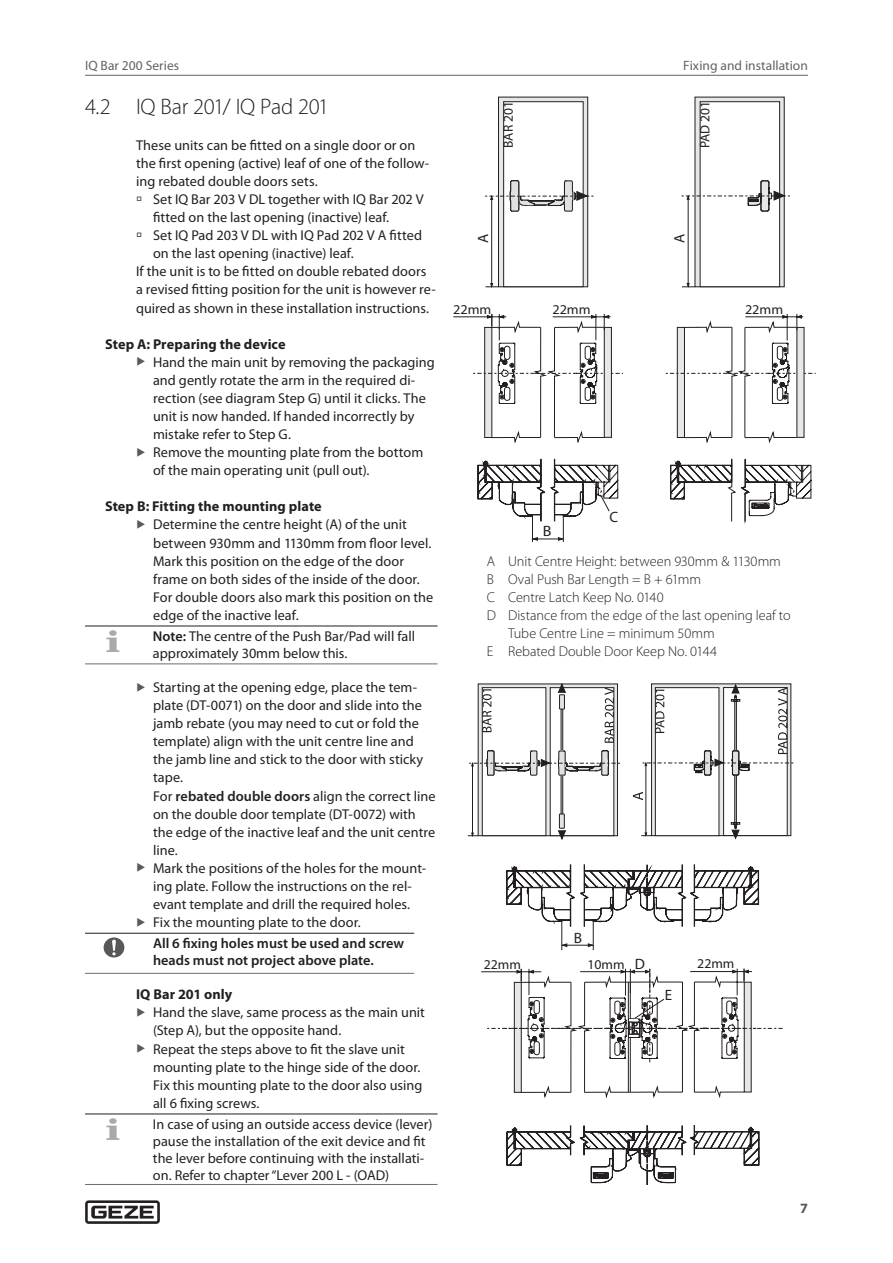
<style>
.page{position:relative;width:893px;height:1263px;background:#fff}
.page>*{position:absolute;margin:0;border:0;box-sizing:border-box;transform-origin:0 0}
.t1{font:300 22.5px "Myriad Pro";letter-spacing:-.02em;color:#231f20}
.t2{font:15px "Myriad Pro";color:#231f20}
.t3{font:15px "Myriad Pro";color:#231f20;scale:1.07 1}
.t4{font:14.25px/18px "Myriad Pro";color:#231f20}
.t5{font:300 14.25px "Myriad Pro";letter-spacing:-.005em;color:#231f20}
.t6{font:700 14.25px "Myriad Pro";letter-spacing:.005em;color:#231f20}
.t7{font:600 14.25px/17.1px "Myriad Pro";color:#231f20}
.t8{font:700 14.25px "Myriad Pro";color:#57585a}
.t9{font:13.5px "Myriad Pro";letter-spacing:.005em;color:#636366}
.t10{font:13.5px "Myriad Pro";color:#231f20}
.t11{font:13.5px "Myriad Pro";color:#231f20;scale:1.05 1}
.s1{font-weight:600}
.s2{font-size:15px}
</style>
<div class="page">
<hr style="left:85px;top:75px;width:723px;height:1px;background:#636366">
<svg style="left:85px;top:1200px;width:75px;height:24px"></svg>
<hr style="left:85px;top:626px;width:68px;height:1px;background:#231f20">
<hr style="left:153px;top:626px;width:285px;height:1px;background:#231f20">
<hr style="left:85px;top:664px;width:68px;height:1px;background:#6c6d70">
<hr style="left:153px;top:664px;width:285px;height:1px;background:#6c6d70">
<div style="left:109px;top:630px;width:8px;height:6px;background:#a8a9ad;border-radius:50%"></div>
<svg style="left:106px;top:638px;width:13px;height:14px"></svg>
<hr style="left:85px;top:973px;width:68px;height:1px;background:#6c6d70">
<hr style="left:153px;top:973px;width:261px;height:1px;background:#6c6d70">
<hr style="left:85px;top:933px;width:68px;height:1px;background:#231f20">
<hr style="left:153px;top:933px;width:261px;height:1px;background:#231f20">
<div style="left:104px;top:937px;width:20px;height:20px;background:#57585a;border-radius:50%"></div>
<svg style="left:112px;top:940px;width:4px;height:15px"></svg>
<hr style="left:85px;top:1114px;width:68px;height:1px;background:#231f20">
<hr style="left:153px;top:1114px;width:285px;height:1px;background:#231f20">
<hr style="left:85px;top:1184px;width:68px;height:1px;background:#6c6d70">
<hr style="left:153px;top:1184px;width:285px;height:1px;background:#6c6d70">
<div style="left:109px;top:1118px;width:8px;height:6px;background:#a8a9ad;border-radius:50%"></div>
<svg style="left:106px;top:1125px;width:13px;height:15px"></svg>
<svg style="left:695px;top:97px;width:89px;height:190px;fill:#e6e7e9"></svg>
<div style="left:700px;top:101px;width:80px;height:186px;background:#fff;border:1px solid #231f20"></div>
<div style="left:498px;top:97px;width:90px;height:190px;background:#e6e7e9;border:1px solid #231f20"></div>
<div style="left:503px;top:101px;width:80px;height:186px;background:#fff;border:1px solid #231f20"></div>
<hr style="left:491px;top:199px;width:1px;height:85px;background:#231f20">
<svg style="left:485px;top:181px;width:109px;height:30px"></svg>
<svg style="left:485px;top:283px;width:13px;height:5px"></svg>
<hr style="left:688px;top:199px;width:1px;height:84px;background:#231f20">
<svg style="left:682px;top:181px;width:108px;height:30px"></svg>
<svg style="left:682px;top:283px;width:13px;height:5px"></svg>
<hr style="left:453px;top:317px;width:53px;height:1px;background:#231f20">
<svg style="left:473px;top:313px;width:150px;height:130px"></svg>
<svg style="left:666px;top:314px;width:150px;height:129px"></svg>
<svg style="left:670px;top:458px;width:142px;height:64px"></svg>
<svg style="left:477px;top:459px;width:142px;height:83px"></svg>
<svg style="left:478px;top:684px;width:140px;height:152px;fill:#e6e7e9"></svg>
<div style="left:550px;top:687px;width:64px;height:149px;background:#fff;border:1px solid #231f20"></div>
<svg style="left:605px;top:687px;width:9px;height:56px"></svg>
<div style="left:561px;top:697px;width:2px;height:128px;border:1px solid #231f20"></div>
<svg style="left:557px;top:683px;width:10px;height:10px"></svg>
<div style="left:559px;top:695px;width:5px;height:14px;background:#e2e4e4"></div>
<div style="left:559px;top:695px;width:6px;height:14px;border:1px solid #231f20"></div>
<svg style="left:557px;top:830px;width:9px;height:10px"></svg>
<div style="left:559px;top:814px;width:5px;height:14px;background:#e2e4e4"></div>
<div style="left:559px;top:814px;width:5px;height:14px;border:1px solid #231f20"></div>
<div style="left:482px;top:687px;width:64px;height:149px;background:#fff;border:1px solid #231f20"></div>
<svg style="left:482px;top:689px;width:10px;height:43px"></svg>
<svg style="left:651px;top:775px;width:140px;height:61px"></svg>
<div style="left:656px;top:687px;width:63px;height:148px;background:#fff"></div>
<div style="left:655px;top:687px;width:64px;height:149px;border:1px solid #231f20"></div>
<div style="left:723px;top:687px;width:64px;height:149px;background:#fff;border:1px solid #231f20"></div>
<svg style="left:731px;top:822px;width:9px;height:18px"></svg>
<div style="left:734px;top:697px;width:3px;height:128px;border:1px solid #231f20"></div>
<hr style="left:472px;top:766px;width:1px;height:67px;background:#231f20">
<svg style="left:468px;top:833px;width:10px;height:4px"></svg>
<svg style="left:469px;top:751px;width:151px;height:24px"></svg>
<hr style="left:646px;top:766px;width:1px;height:67px;background:#231f20">
<svg style="left:633px;top:792px;width:10px;height:8px"></svg>
<svg style="left:642px;top:683px;width:152px;height:92px"></svg>
<svg style="left:641px;top:832px;width:10px;height:5px"></svg>
<svg style="left:506px;top:864px;width:253px;height:62px"></svg>
<hr style="left:481px;top:971px;width:60px;height:1px;background:#231f20">
<svg style="left:487px;top:968px;width:296px;height:217px"></svg>
<hr style="left:593px;top:920px;width:1px;height:30px;background:#231f20">
<hr style="left:561px;top:920px;width:1px;height:30px;background:#231f20">
<svg style="left:561px;top:943px;width:33px;height:4px"></svg>
<p class="t9" style="left:85px;top:57px;width:96px">IQ Bar 200 Series</p>
<h1 class="t1" style="left:85px;top:93px;width:246px">4.2 IQ Bar 201/ IQ Pad 201</h1>
<p class="t4" style="left:136px;top:136px;width:295px">These units can be fitted on a single door or on the first opening (active) leaf of one of the follow&shy;ing rebated double doors sets.</p>
<p class="t4" style="left:153px;top:190px;width:272px;text-indent:-17px">→ Set IQ Bar 203 V DL together with IQ Bar 202 V fitted on the last opening (inactive) leaf.</p>
<p class="t4" style="left:137px;top:226px;width:287px">→ Set IQ Pad 203 V DL with IQ Pad 202 V A fitted</p>
<p class="t4" style="left:153px;top:244px;width:202px">on the last opening (inactive) leaf.</p>
<p class="t4" style="left:136px;top:262px;width:292px">If the unit is to be fitted on double rebated doors</p>
<p class="t4" style="left:136px;top:280px;width:301px">a revised fitting position for the unit is however re-</p>
<p class="t4" style="left:136px;top:299px;width:295px">quired as shown in these installation instructions.</p>
<p class="t6" style="left:105px;top:335px;width:182px">Step A: Preparing the device</p>
<p class="t4" style="left:153px;top:353px;width:283px">Hand the main unit by removing the packaging and gently rotate the arm in the required di&shy;rection (see diagram Step G) until it clicks. The unit is now handed. If handed incorrectly by mistake refer to Step G.<br>Remove the mounting plate from the bottom of the main operating unit (pull out).</p>
<p class="t6" style="left:105px;top:497px;width:218px">Step B: Fitting the mounting plate</p>
<p class="t4" style="left:153px;top:515px;width:282px">Determine the centre height (A) of the unit between 930mm and 1130mm from floor level.<br>Mark this position on the edge of the door frame on both sides of the inside of the door.<br>For double doors also mark this position on the edge of the inactive leaf.</p>
<p class="t4" style="left:153px;top:627px;width:264px;line-height:17.1px"><span class="s1">Note:</span> The centre of the Push Bar/Pad will fall approximately 30mm below this.</p>
<p class="t4" style="left:153px;top:678px;width:284px">Starting at the opening edge, place the tem&shy;plate (DT-0071) on the door and slide into the jamb rebate (you may need to cut or fold the template) align with the unit centre line and the jamb line and stick to the door with sticky tape.<br>For <span class="s1">rebated double doors</span> align the correct line on the double door template (DT-0072) with the edge of the inactive leaf and the unit centre line.<br>Mark the positions of the holes for the mount&shy;ing plate. Follow the instructions on the rel&shy;evant template and drill the required holes.<br>Fix the mounting plate to the door.</p>
<p class="t7" style="left:153px;top:934px;width:253px">All 6 fixing holes must be used and screw heads must not project above plate.</p>
<p class="t6" style="left:136px;top:985px;width:98px">IQ Bar 201 only</p>
<p class="t4" style="left:153px;top:1003px;width:273px">Hand the slave, same process as the main unit (Step A), but the opposite hand.<br>Repeat the steps above to fit the slave unit mounting plate to the hinge side of the door.<br>Fix this mounting plate to the door also using all 6 fixing screws.</p>
<p class="t4" style="left:153px;top:1115px;width:281px;line-height:17.1px">In case of using an outside access device (lever) pause the installation of the exit device and fit the lever before continuing with the installati&shy;on. Refer to chapter “Lever 200 L - (OAD)</p>
<p class="t10" style="left:500px;top:148px;width:48px;rotate:-90deg">BAR 201</p>
<p class="t9" style="left:683px;top:57px;width:126px">Fixing and installation</p>
<p class="t10" style="left:697px;top:148px;width:48px;rotate:-90deg">PAD 201</p>
<p class="t2" style="left:474px;top:243px;width:11px;rotate:-90deg">A</p>
<p class="t2" style="left:671px;top:243px;width:11px;rotate:-90deg">A</p>
<p class="t11" style="left:453px;top:301px;width:38px">22mm</p>
<p class="t11" style="left:552px;top:301px;width:38px">22mm</p>
<p class="t11" style="left:745px;top:301px;width:38px">22mm</p>
<p class="t3" style="left:543px;top:522px;width:10px">B</p>
<p class="t2" style="left:610px;top:508px;width:10px">C</p>
<p class="t5" style="left:487px;top:552px;width:296px">A Unit Centre Height: between 930mm &amp; 1130mm</p>
<p class="t5" style="left:487px;top:570px;width:216px">B Oval Push Bar Length = B + 61mm</p>
<p class="t5" style="left:487px;top:588px;width:178px">C Centre Latch Keep No. 0140</p>
<p class="t5" style="left:487px;top:606px;width:305px">D Distance from the edge of the last opening leaf to</p>
<p class="t5" style="left:508px;top:624px;width:208px">Tube Centre Line = minimum 50mm</p>
<p class="t5" style="left:487px;top:643px;width:232px">E Rebated Double Door Keep No. 0144</p>
<p class="t2" style="left:574px;top:928px;width:10px">B</p>
<p class="t10" style="left:484px;top:956px;width:39px">22mm</p>
<p class="t10" style="left:587px;top:956px;width:59px">10mm <span class="s2">D</span></p>
<p class="t10" style="left:697px;top:956px;width:39px">22mm</p>
<p class="t2" style="left:665px;top:986px;width:9px">E</p>
<p class="t8" style="left:800px;top:1198px;width:9px">7</p>
</div>
